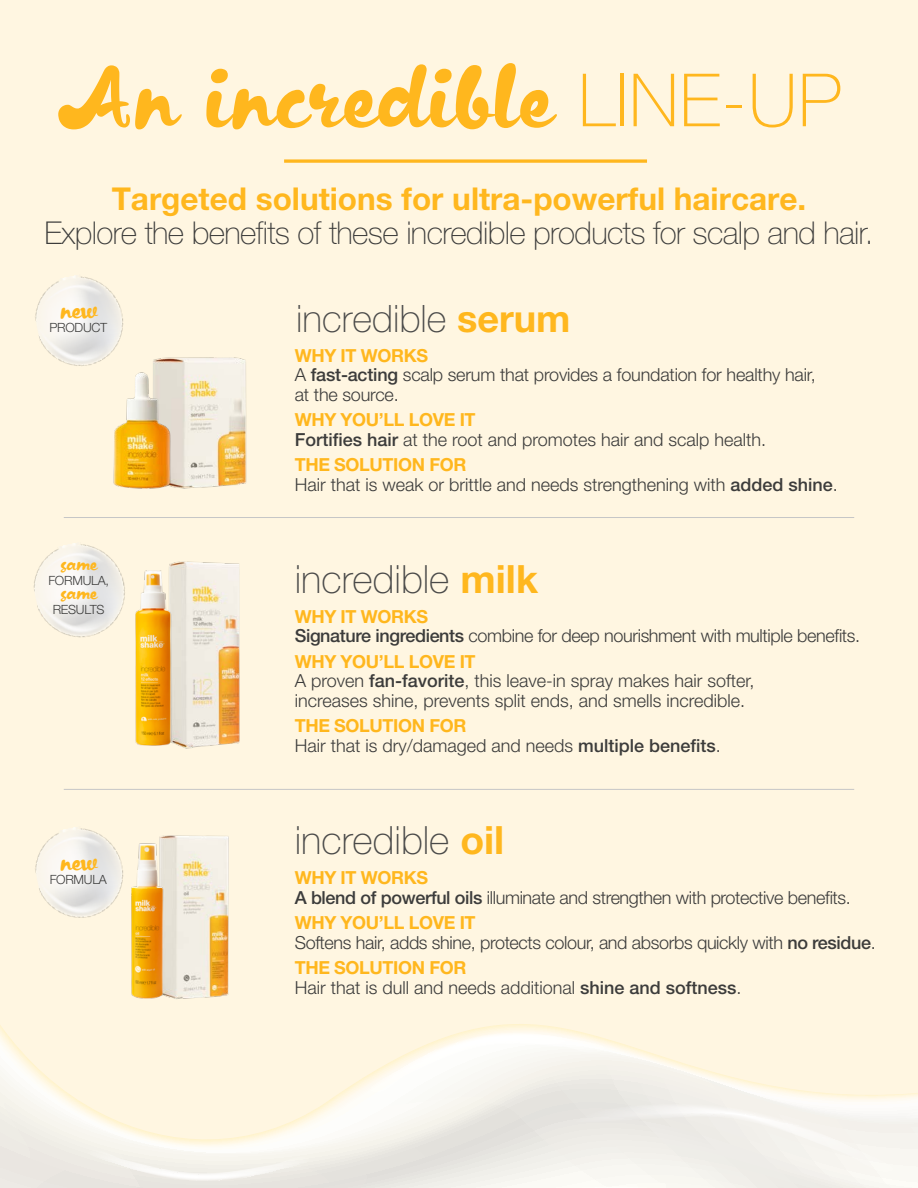
<style>
.page{position:relative;width:918px;height:1188px;background:#fff6e1}
.page>*{position:absolute;margin:0;border:0;box-sizing:border-box;transform-origin:0 0}
.t1{font:85.65px "Kapelka New";letter-spacing:.01em;color:#ffb71e}
.t2{font:100 39px "Helvetica Neue LT Pro";color:#4a4a49}
.t3{font:100 37.8px "Helvetica Neue LT Pro";color:#4a4a49}
.t4{font:100 31.5px "Helvetica Neue LT Pro";letter-spacing:-.02em;color:#3c3c3b}
.t5{font:700 31.5px "Helvetica Neue LT Pro";color:#ffb71e}
.t6{font:23.55px "Kapelka New";letter-spacing:-.02em;color:#ffb71e}
.t7{font:300 18px/19.5px "Helvetica Neue LT Pro";color:#3c3c3b}
.t8{font:300 18px/19.5px "Helvetica Neue LT Pro";letter-spacing:-.02em;color:#3c3c3b}
.t9{font:18px "Kapelka New";letter-spacing:-.02em;color:#ffb71e}
.t10{font:300 12.75px "Helvetica Neue LT Pro";letter-spacing:-.02em;color:#3c3c3b}
.s1{font-family:"Helvetica Neue LT Pro";font-weight:100;font-size:73.5px}
.s2{font-weight:700;color:#ffb71e}
.s3{font-weight:500}
</style>
<div class="page">
<svg style="left:284px;top:159px;width:363px;height:4px"></svg>
<svg style="left:0;top:1024px;width:917px;height:164px"></svg>
<svg style="left:87px;top:1150px;width:223px;height:32px"></svg>
<svg style="left:368px;top:1032px;width:237px;height:61px"></svg>
<svg style="left:905px;top:1026px;width:12px;height:93px"></svg>
<svg style="left:466px;top:1186px;width:325px;height:2px"></svg>
<svg style="left:573px;top:1103px;width:321px;height:69px"></svg>
<img style="left:173px;top:835px;width:56px;height:164px">
<img style="left:131px;top:835px;width:42px;height:164px">
<img style="left:169px;top:561px;width:71px;height:188px">
<img style="left:135px;top:565px;width:48px;height:184px">
<img style="left:153px;top:357px;width:94px;height:132px">
<img style="left:113px;top:361px;width:69px;height:128px">
<hr style="left:64px;top:517px;width:790px;height:1px;background:#c6c6c6">
<hr style="left:64px;top:789px;width:790px;height:1px;background:#c6c6c6">
<img style="left:35px;top:275px;width:107px;height:109px">
<img style="left:33px;top:543px;width:111px;height:113px">
<img style="left:35px;top:827px;width:107px;height:108px">
<h1 class="t1" style="left:55px;top:39px;width:788px">An incredible <span class="s1">LINE-UP</span></h1>
<h3 class="t5" style="left:112px;top:179px;width:696px">Targeted solutions for ultra-powerful haircare.</h3>
<h3 class="t4" style="left:45px;top:214px;width:830px">Explore the benefits of these incredible products for scalp and hair.</h3>
<h3 class="t6" style="left:60px;top:294px;width:38px">new</h3>
<p class="t10" style="left:49px;top:320px;width:59px">PRODUCT</p>
<p class="t9" style="left:60px;top:552px;width:38px">same</p>
<p class="t10" style="left:48px;top:573px;width:62px">FORMULA,</p>
<p class="t9" style="left:60px;top:581px;width:38px">same</p>
<p class="t10" style="left:53px;top:602px;width:53px">RESULTS</p>
<h3 class="t6" style="left:60px;top:846px;width:38px">new</h3>
<p class="t10" style="left:50px;top:872px;width:59px">FORMULA</p>
<h3 class="t3" style="left:296px;top:297px;width:276px">incredible <span class="s2">serum</span></h3>
<p class="t7" style="left:295px;top:345px;width:523px"><span class="s2">WHY IT WORKS<br></span>A <span class="s3">fast-acting</span> scalp serum that provides a foundation for healthy hair, at the source.</p>
<p class="t7" style="left:295px;top:410px;width:473px"><span class="s2">WHY YOU’LL LOVE IT<br></span><span class="s3">Fortifies hair</span> at the root and promotes hair and scalp health.</p>
<p class="t7" style="left:295px;top:455px;width:545px"><span class="s2">THE SOLUTION FOR<br></span>Hair that is weak or brittle and needs strengthening with <span class="s3">added shine</span>.</p>
<h2 class="t2" style="left:295px;top:557px;width:245px">incredible <span class="s2">milk</span></h2>
<p class="t8" style="left:295px;top:606px;width:567px"><span class="s2">WHY IT WORKS<br></span><span class="s3">Signature ingredients</span> combine for deep nourishment with multiple benefits.</p>
<p class="t7" style="left:295px;top:651px;width:461px"><span class="s2">WHY YOU’LL LOVE IT<br></span>A proven <span class="s3">fan-favorite</span>, this leave-in spray makes hair softer, increases shine, prevents split ends, and smells incredible.</p>
<p class="t7" style="left:295px;top:716px;width:428px"><span class="s2">THE SOLUTION FOR<br></span>Hair that is dry/damaged and needs <span class="s3">multiple benefits</span>.</p>
<h2 class="t2" style="left:295px;top:818px;width:211px">incredible <span class="s2">oil</span></h2>
<p class="t8" style="left:295px;top:868px;width:558px"><span class="s2">WHY IT WORKS<br></span><span class="s3">A blend of powerful oils</span> illuminate and strengthen with protective benefits.</p>
<p class="t8" style="left:295px;top:913px;width:583px"><span class="s2">WHY YOU’LL LOVE IT<br></span>Softens hair, adds shine, protects colour, and absorbs quickly with <span class="s3">no residue</span>.</p>
<p class="t7" style="left:295px;top:958px;width:448px"><span class="s2">THE SOLUTION FOR<br></span>Hair that is dull and needs additional <span class="s3">shine and softness</span>.</p>
</div>
